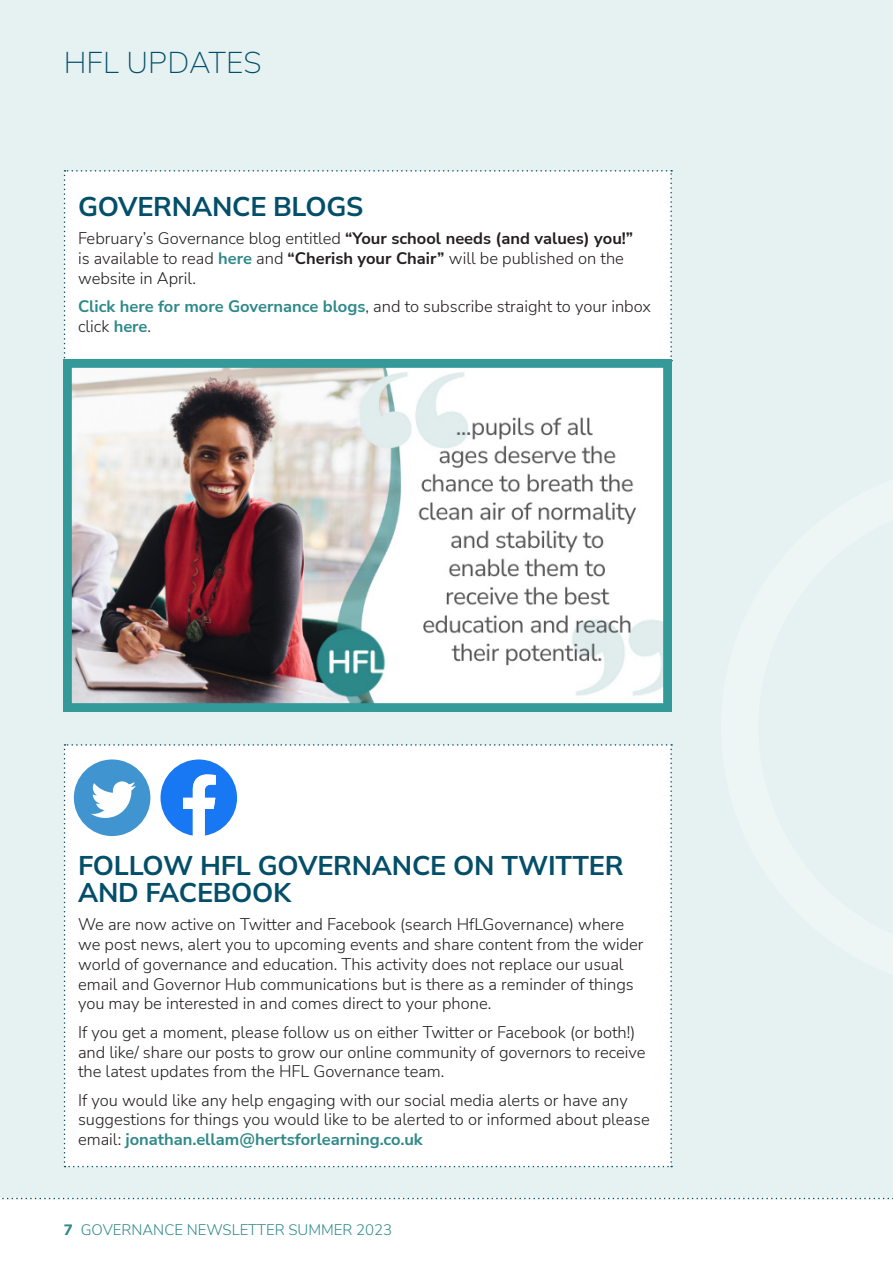
<style>
.page{position:relative;width:893px;height:1263px;background:#fff}
.page>*{position:absolute;margin:0;border:0;box-sizing:border-box;transform-origin:0 0}
.Section_Headers__Pag{font:200 30px "Mulish";color:#034e69}
.Article_Headings{font:700 27px/27px "Mulish";letter-spacing:-.01em;color:#034e69}
.BODY_COPY{font:300 16.5px/19.8px "Nunito Sans";color:#231f20}
.t1{font:300 15px "Nunito Sans";color:#2f8989}
.s1{font-weight:700}
.s2{font-weight:700;color:#2f8989}
.s3{font-weight:800}
</style>
<div class="page">
<div style="left:0;top:0;width:893px;height:1199px;background:#e6f1f1"></div>
<svg style="left:0;top:1198px;width:893px;height:1px"></svg>
<div style="left:64px;top:170px;width:608px;height:189px;background:#fff"></div>
<img style="left:64px;top:359px;width:608px;height:353px">
<div style="left:64px;top:744px;width:608px;height:423px;background:#fff"></div>
<p class="Section_Headers__Pag" style="left:64px;top:42px;width:199px">HFL UPDATES</p>
<p class="Article_Headings" style="left:78px;top:192px;width:287px">GOVERNANCE BLOGS</p>
<p class="BODY_COPY" style="left:78px;top:228px;width:557px">February’s Governance blog entitled <span class="s1">“Your school needs (and values) you!” </span>is available to read <span class="s2">here</span> and <span class="s1">“Cherish your Chair”</span> will be published on the website in April.</p>
<p class="BODY_COPY" style="left:78px;top:296px;width:575px"><span class="s2">Click here for more Governance blogs</span>, and to subscribe straight to your inbox click <span class="s2">here</span>.</p>
<p class="Article_Headings" style="left:78px;top:851px;width:547px">FOLLOW HFL GOVERNANCE ON TWITTER<br>AND FACEBOOK</p>
<p class="BODY_COPY" style="left:78px;top:914px;width:567px">We are now active on Twitter and Facebook (search HfLGovernance) where we post news, alert you to upcoming events and share content from the wider world of governance and education. This activity does not replace our usual email and Governor Hub communications but is there as a reminder of things you may be interested in and comes direct to your phone.</p>
<p class="BODY_COPY" style="left:78px;top:1021px;width:569px">If you get a moment, please follow us on either Twitter or Facebook (or both!) and like/ share our posts to grow our online community of governors to receive the latest updates from the HFL Governance team.</p>
<p class="BODY_COPY" style="left:78px;top:1089px;width:573px">If you would like any help engaging with our social media alerts or have any suggestions for things you would like to be alerted to or informed about please email: <span class="s2">jonathan.ellam@hertsforlearning.co.uk</span></p>
<p class="t1" style="left:64px;top:1219px;width:330px"><span class="s3">7</span> GOVERNANCE NEWSLETTER SUMMER 2023</p>
</div>
